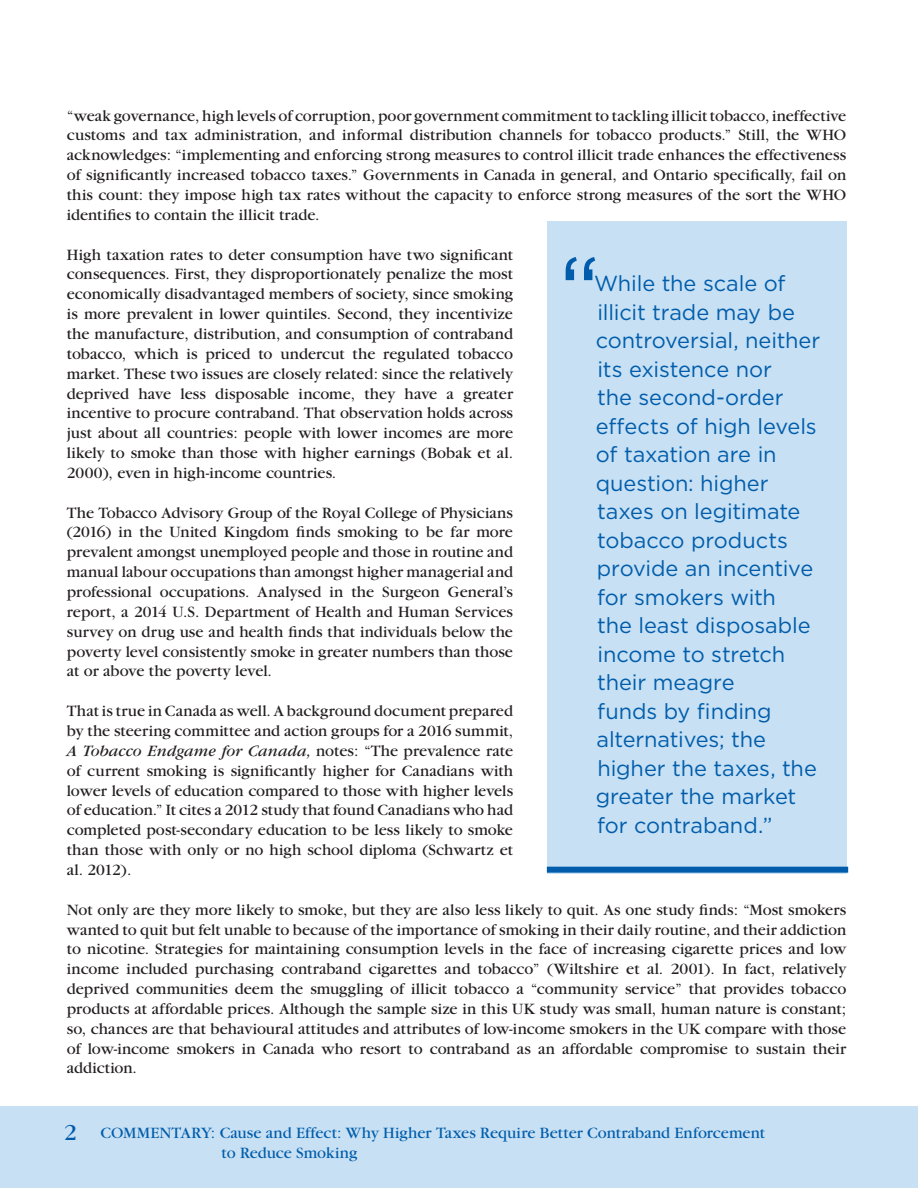
<style>
.page{position:relative;width:918px;height:1188px;background:#fff}
.page>*{position:absolute;margin:0;border:0;box-sizing:border-box;transform-origin:0 0}
.t1{font:102px "Gotham";color:#015dab;scale:.9 1}
.t2{font:24px "Garamond";color:#015dab}
.t3{font:21.75px/28.5px "Gotham";letter-spacing:-.005em;color:#015dab}
.t4{font:16.5px/19.8px "Garamond";letter-spacing:.005em;color:#231f20;text-align:justify}
.t5{font:16.5px/19.5px "Garamond";color:#015dab}
.s1{font-style:italic}
</style>
<div class="page">
<div style="left:0;top:1106px;width:918px;height:82px;background:#c7e0f3"></div>
<div style="left:547px;top:222px;width:299px;height:652px;background:#c7e0f3"></div>
<div style="left:547px;top:867px;width:301px;height:6px;background:#015dab"></div>
<p class="t4" style="left:67px;top:106px;width:781px">“weak governance, high levels of corruption, poor government commitment to tackling illicit tobacco, ineffective customs and tax administration, and informal distribution channels for tobacco products.” Still, the WHO acknowledges: “implementing and enforcing strong measures to control illicit trade enhances the effectiveness of significantly increased tobacco taxes.” Governments in Canada in general, and Ontario specifically, fail on this count: they impose high tax rates without the capacity to enforce strong measures of the sort the WHO identifies to contain the illicit trade.</p>
<p class="t4" style="left:67px;top:245px;width:448px">High taxation rates to deter consumption have two significant consequences. First, they disproportionately penalize the most economically disadvantaged members of society, since smoking is more prevalent in lower quintiles. Second, they incentivize the manufacture, distribution, and consumption of contraband tobacco, which is priced to undercut the regulated tobacco market. These two issues are closely related: since the relatively deprived have less disposable income, they have a greater incentive to procure contraband. That observation holds across just about all countries: people with lower incomes are more likely to smoke than those with higher earnings (Bobak et al.<br>2000), even in high-income countries.</p>
<p class="t4" style="left:67px;top:503px;width:448px">The Tobacco Advisory Group of the Royal College of Physicians (2016) in the United Kingdom finds smoking to be far more prevalent amongst unemployed people and those in routine and manual labour occupations than amongst higher managerial and professional occupations. Analysed in the Surgeon General’s report, a 2014 U.S. Department of Health and Human Services survey on drug use and health finds that individuals below the poverty level consistently smoke in greater numbers than those at or above the poverty level.</p>
<p class="t4" style="left:67px;top:701px;width:448px">That is true in Canada as well. A background document prepared by the steering committee and action groups for a 2016 summit, <span class="s1">A Tobacco Endgame for Canada,</span> notes: “The prevalence rate of current smoking is significantly higher for Canadians with lower levels of education compared to those with higher levels of education.” It cites a 2012 study that found Canadians who had completed post-secondary education to be less likely to smoke than those with only or no high school diploma (Schwartz et al. 2012).</p>
<p class="t4" style="left:67px;top:900px;width:781px">Not only are they more likely to smoke, but they are also less likely to quit. As one study finds: “Most smokers wanted to quit but felt unable to because of the importance of smoking in their daily routine, and their addiction to nicotine. Strategies for maintaining consumption levels in the face of increasing cigarette prices and low income included purchasing contraband cigarettes and tobacco” (Wiltshire et al. 2001). In fact, relatively deprived communities deem the smuggling of illicit tobacco a “community service” that provides tobacco products at affordable prices. Although the sample size in this UK study was small, human nature is constant; so, chances are that behavioural attitudes and attributes of low-income smokers in the UK compare with those of low-income smokers in Canada who resort to contraband as an affordable compromise to sustain their addiction.</p>
<h1 class="t1" style="left:559px;top:228px;width:47px">“</h1>
<p class="t3" style="left:594px;top:269px;width:228px">While the scale of illicit trade may be controversial, neither its existence nor<br>the second-order effects of high levels of taxation are in question: higher taxes on legitimate tobacco products provide an incentive for smokers with<br>the least disposable income to stretch their meagre<br>funds by finding alternatives; the higher the taxes, the greater the market for contraband.”</p>
<h2 class="t2" style="left:64px;top:1120px;width:14px">2</h2>
<p class="t5" style="left:222px;top:1124px;width:545px;text-indent:-121px">COMMENTARY: Cause and Effect: Why Higher Taxes Require Better Contraband Enforcement to Reduce Smoking</p>
</div>
